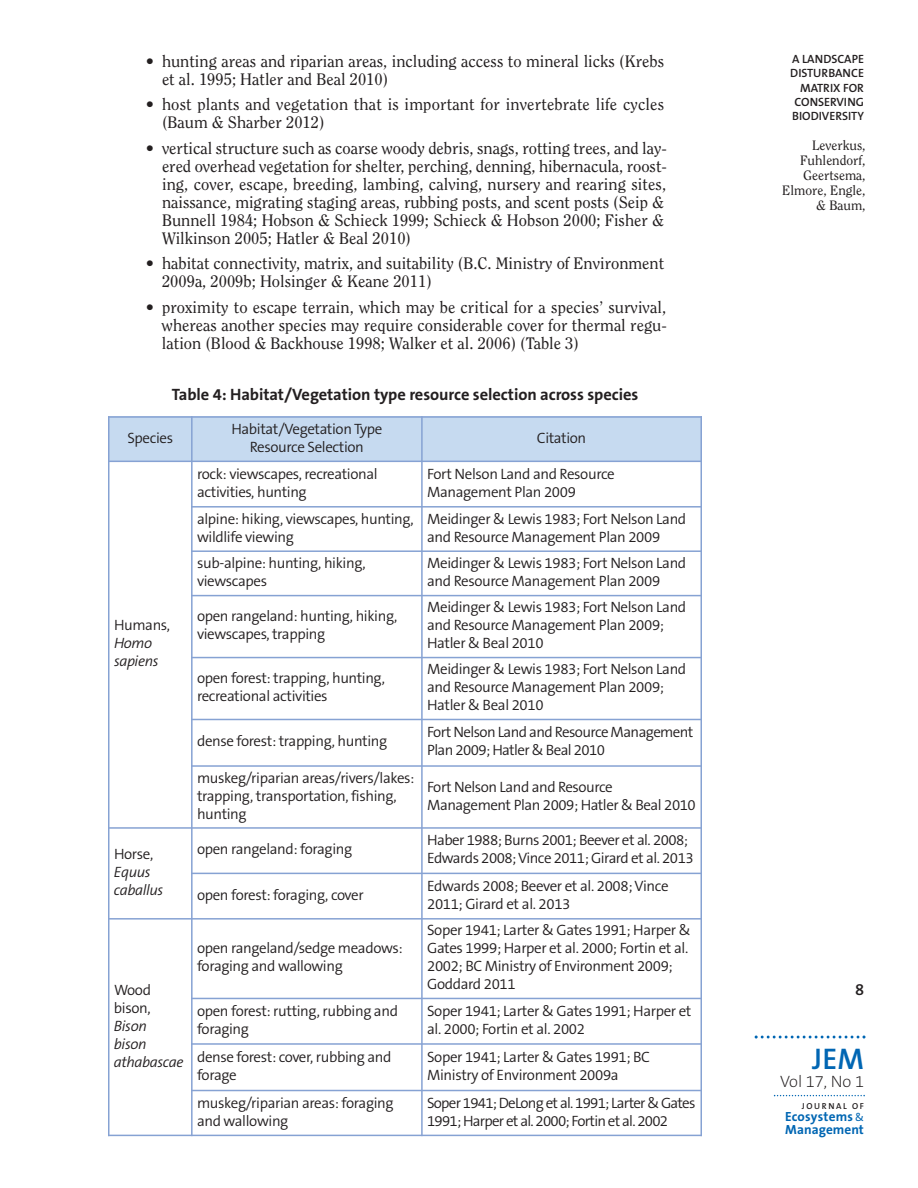
<style>
.page{position:relative;width:918px;height:1188px;background:#fff}
.page>*{position:absolute;margin:0;border:0;box-sizing:border-box;transform-origin:0 0}
.t1{font:600 30px "The Sans B6";color:#0166b3}
.t2{font:16.5px/18px "Clearface";color:#231f20}
.t3{font:700 16.5px "The Sans B7";letter-spacing:-.005em;color:#231f20}
.t4{font:200 16.5px "The Sans B2";color:#231f20}
.t5{font:600 16.5px "The Sans B6";color:#231f20}
.t6{font:300 15px/18px "The Sans B4";letter-spacing:-.025em;color:#231f20}
.t7{font:300 15px/18px "The Sans B4";letter-spacing:-.05em;color:#231f20}
.t8{font:italic 300 15px/18px "The Sans B4";letter-spacing:-.025em;color:#231f20}
.t9{font:13.5px/15px "Clearface";color:#231f20;text-align:right}
.t10{font:700 13.35px/12.5px "The Sans B7";letter-spacing:.005em;color:#0166b3}
.t11{font:600 12px/14.4px "The Sans B6";color:#231f20;text-align:right}
.t12{font:600 8.7px "The Sans B6";letter-spacing:.185em;color:#231f20}
.s1{font-family:"The Sans B5 Plain";font-weight:400;font-size:11.1px}
</style>
<div class="page">
<svg style="left:774px;top:1095px;width:91px;height:1px"></svg>
<svg style="left:755px;top:1036px;width:111px;height:3px"></svg>
<div style="left:108px;top:416px;width:84px;height:45px;background:#c6daf0"></div>
<div style="left:192px;top:416px;width:230px;height:45px;background:#c6daf0"></div>
<div style="left:422px;top:416px;width:280px;height:45px;background:#c6daf0"></div>
<hr style="left:108px;top:416px;width:2px;height:720px;background:#86a2d3">
<hr style="left:191px;top:416px;width:2px;height:720px;background:#86a2d3">
<hr style="left:421px;top:416px;width:2px;height:720px;background:#86a2d3">
<hr style="left:700px;top:416px;width:2px;height:720px;background:#86a2d3">
<hr style="left:108px;top:416px;width:594px;height:2px;background:#86a2d3">
<hr style="left:108px;top:461px;width:594px;height:1px;background:#86a2d3">
<hr style="left:191px;top:506px;width:511px;height:2px;background:#86a2d3">
<hr style="left:191px;top:550px;width:511px;height:2px;background:#86a2d3">
<hr style="left:191px;top:595px;width:511px;height:1px;background:#86a2d3">
<hr style="left:191px;top:657px;width:511px;height:1px;background:#86a2d3">
<hr style="left:191px;top:719px;width:511px;height:1px;background:#86a2d3">
<hr style="left:191px;top:765px;width:511px;height:2px;background:#86a2d3">
<hr style="left:108px;top:827px;width:594px;height:2px;background:#86a2d3">
<hr style="left:191px;top:873px;width:511px;height:1px;background:#86a2d3">
<hr style="left:108px;top:918px;width:594px;height:2px;background:#86a2d3">
<hr style="left:191px;top:998px;width:511px;height:1px;background:#86a2d3">
<hr style="left:191px;top:1043px;width:511px;height:2px;background:#86a2d3">
<hr style="left:191px;top:1090px;width:511px;height:1px;background:#86a2d3">
<hr style="left:108px;top:1135px;width:594px;height:1px;background:#86a2d3">
<p class="t2" style="left:162px;top:53px;width:504px;text-indent:-16px">• hunting areas and riparian areas, including access to mineral licks (Krebs et al. 1995; Hatler and Beal 2010)</p>
<p class="t2" style="left:162px;top:96px;width:504px;text-indent:-16px">• host plants and vegetation that is important for invertebrate life cycles (Baum &amp; Sharber 2012)</p>
<p class="t2" style="left:162px;top:140px;width:506px;text-indent:-16px">• vertical structure such as coarse woody debris, snags, rotting trees, and lay&shy;ered overhead vegetation for shelter, perching, denning, hibernacula, roost&shy;ing, cover, escape, breeding, lambing, calving, nursery and rearing sites, naissance, migrating staging areas, rubbing posts, and scent posts (Seip &amp; Bunnell 1984; Hobson &amp; Schieck 1999; Schieck &amp; Hobson 2000; Fisher &amp; Wilkinson 2005; Hatler &amp; Beal 2010)</p>
<p class="t2" style="left:162px;top:255px;width:504px;text-indent:-16px">• habitat connectivity, matrix, and suitability (B.C. Ministry of Environment<br>2009a, 2009b; Holsinger &amp; Keane 2011)</p>
<p class="t2" style="left:162px;top:299px;width:506px;text-align:justify;text-indent:-16px">• proximity to escape terrain, which may be critical for a species’ survival, whereas another species may require considerable cover for thermal regu&shy;lation (Blood &amp; Backhouse 1998; Walker et al. 2006) (Table 3)</p>
<p class="t3" style="left:172px;top:386px;width:468px">Table 4: Habitat/Vegetation type resource selection across species</p>
<p class="t6" style="left:127px;top:429px;width:47px">Species</p>
<p class="t6" style="left:231px;top:420px;width:153px;text-align:center">Habitat/Vegetation Type<br>Resource Selection</p>
<p class="t6" style="left:537px;top:429px;width:51px">Citation</p>
<p class="t6" style="left:114px;top:617px;width:57px">Humans,</p>
<p class="t8" style="left:114px;top:635px;width:46px">Homo sapiens</p>
<p class="t6" style="left:114px;top:845px;width:41px">Horse,</p>
<p class="t8" style="left:114px;top:863px;width:51px">Equus caballus</p>
<p class="t6" style="left:114px;top:981px;width:39px">Wood bison,</p>
<p class="t8" style="left:114px;top:1017px;width:71px">Bison<br>bison athabascae</p>
<p class="t6" style="left:197px;top:465px;width:182px">rock: viewscapes, recreational activities, hunting</p>
<p class="t6" style="left:427px;top:465px;width:189px">Fort Nelson Land and Resource<br>Management Plan 2009</p>
<p class="t6" style="left:197px;top:510px;width:218px">alpine: hiking, viewscapes, hunting, wildlife viewing</p>
<p class="t6" style="left:427px;top:510px;width:261px">Meidinger &amp; Lewis 1983; Fort Nelson Land and Resource Management Plan 2009</p>
<p class="t6" style="left:197px;top:554px;width:170px">sub-alpine: hunting, hiking, viewscapes</p>
<p class="t6" style="left:427px;top:554px;width:261px">Meidinger &amp; Lewis 1983; Fort Nelson Land and Resource Management Plan 2009</p>
<p class="t6" style="left:197px;top:608px;width:202px">open rangeland: hunting, hiking, viewscapes, trapping</p>
<p class="t6" style="left:427px;top:599px;width:261px">Meidinger &amp; Lewis 1983; Fort Nelson Land and Resource Management Plan 2009;<br>Hatler &amp; Beal 2010</p>
<p class="t6" style="left:197px;top:670px;width:189px">open forest: trapping, hunting, recreational activities</p>
<p class="t6" style="left:427px;top:661px;width:261px">Meidinger &amp; Lewis 1983; Fort Nelson Land and Resource Management Plan 2009;<br>Hatler &amp; Beal 2010</p>
<p class="t6" style="left:197px;top:733px;width:192px">dense forest: trapping, hunting</p>
<p class="t6" style="left:427px;top:724px;width:268px">Fort Nelson Land and Resource Management<br>Plan 2009; Hatler &amp; Beal 2010</p>
<p class="t6" style="left:197px;top:769px;width:219px">muskeg/riparian areas/rivers/lakes: trapping, transportation, fishing, hunting</p>
<p class="t6" style="left:427px;top:778px;width:270px">Fort Nelson Land and Resource<br>Management Plan 2009; Hatler &amp; Beal 2010</p>
<p class="t6" style="left:197px;top:841px;width:157px">open rangeland: foraging</p>
<p class="t6" style="left:427px;top:832px;width:268px">Haber 1988; Burns 2001; Beever et al. 2008;<br>Edwards 2008;Vince 2011; Girard et al. 2013</p>
<p class="t6" style="left:197px;top:886px;width:168px">open forest: foraging, cover</p>
<p class="t6" style="left:427px;top:877px;width:243px">Edwards 2008; Beever et al. 2008; Vince<br>2011; Girard et al. 2013</p>
<p class="t6" style="left:197px;top:940px;width:207px">open rangeland/sedge meadows: foraging and wallowing</p>
<p class="t6" style="left:427px;top:922px;width:265px">Soper 1941; Larter &amp; Gates 1991; Harper &amp; Gates 1999; Harper et al. 2000; Fortin et al.<br>2002; BC Ministry of Environment 2009; Goddard 2011</p>
<p class="t6" style="left:197px;top:1002px;width:202px">open forest: rutting, rubbing and foraging</p>
<p class="t6" style="left:427px;top:1002px;width:266px">Soper 1941; Larter &amp; Gates 1991; Harper et al. 2000; Fortin et al. 2002</p>
<p class="t6" style="left:197px;top:1048px;width:196px">dense forest: cover, rubbing and forage</p>
<p class="t6" style="left:427px;top:1048px;width:225px">Soper 1941; Larter &amp; Gates 1991; BC<br>Ministry of Environment 2009a</p>
<p class="t6" style="left:197px;top:1094px;width:198px">muskeg/riparian areas: foraging and wallowing</p>
<p class="t7" style="left:427px;top:1094px;width:270px">Soper 1941; DeLong et al. 1991; Larter &amp; Gates<br>1991; Harper et al. 2000; Fortin et al. 2002</p>
<p class="t11" style="left:790px;top:52px;width:75px">A LANDSCAPE<br>DISTURBANCE<br>MATRIX FOR<br>CONSERVING<br>BIODIVERSITY</p>
<p class="t9" style="left:782px;top:138px;width:85px">Leverkus,<br>Fuhlendorf,<br>Geertsema,<br>Elmore, Engle, &amp; Baum,</p>
<p class="t5" style="left:855px;top:981px;width:11px">8</p>
<h1 class="t1" style="left:812px;top:1044px;width:53px">JEM</h1>
<p class="t4" style="left:780px;top:1073px;width:85px">Vol 17, No 1</p>
<p class="t12" style="left:802px;top:1101px;width:63px">JOURNAL OF</p>
<p class="t10" style="left:785px;top:1111px;width:80px">Ecosystems <span class="s1">&amp;<br></span>Management</p>
</div>
